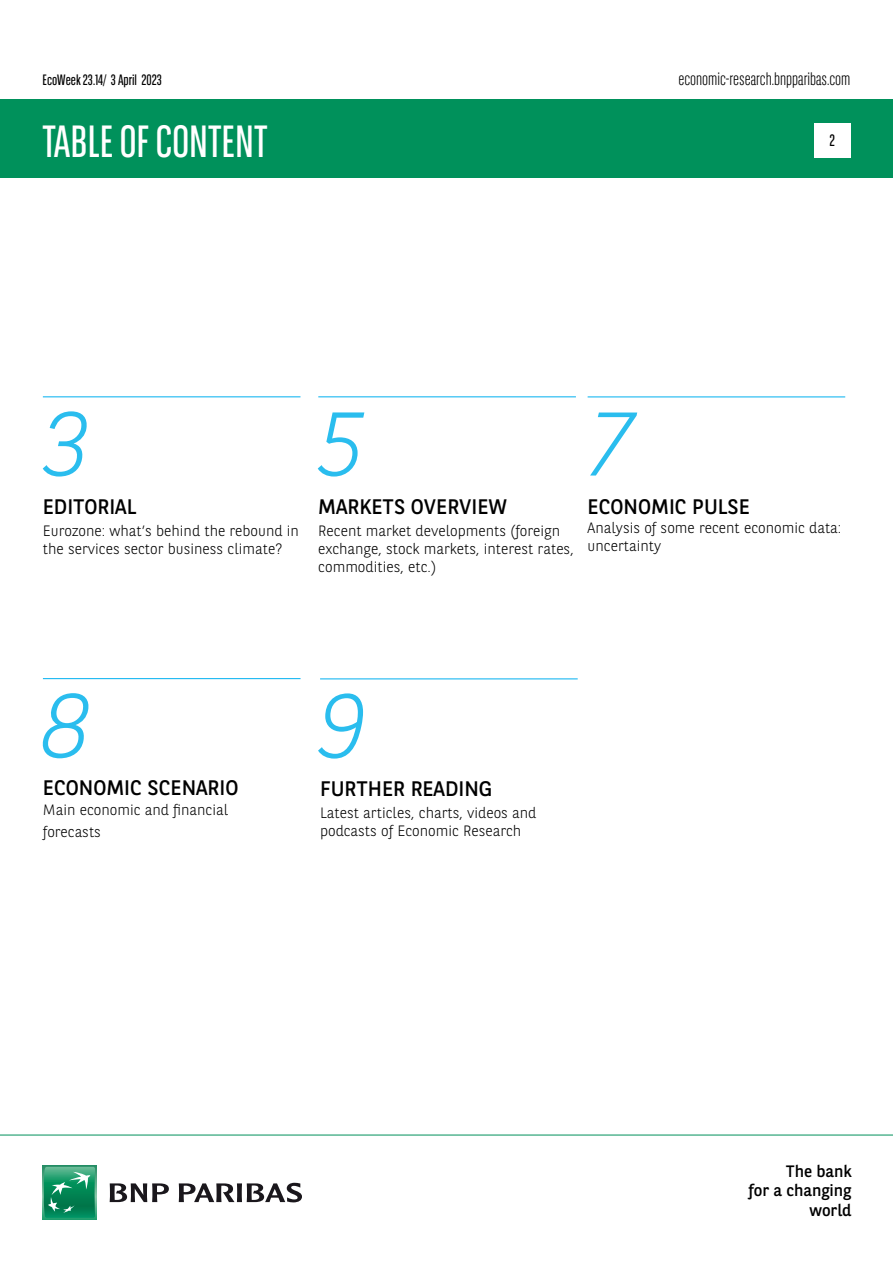
<style>
.page{position:relative;width:893px;height:1263px;background:#fff}
.page>*{position:absolute;margin:0;border:0;box-sizing:border-box;transform-origin:0 0}
.t1{font:italic 300 90px "BNPP Sans";color:#2abdee}
.t2{font:45px "BNPP Sans Condensed";color:#fff}
.t3{font:21px "BNPP Sans";color:#000}
.t4{font:300 18px "BNPP Sans Condensed";color:#000}
.t5{font:16.5px/19.8px "BNPP Sans";color:#000;text-align:right}
.t6{font:16.5px "BNPP Sans Condensed";color:#000}
.t7{font:300 15px/18px "BNPP Sans";color:#000}
.t8{font:15px "BNPP Sans Condensed";color:#000}
</style>
<div class="page">
<div style="left:1px;top:99px;width:892px;height:78px;background:#00915b"></div>
<svg style="left:43px;top:1166px;width:53px;height:53px"></svg>
<svg style="left:44px;top:1167px;width:51px;height:51px;background:#26996e"></svg>
<svg style="left:110px;top:1183px;width:59px;height:19px"></svg>
<svg style="left:179px;top:1183px;width:123px;height:19px"></svg>
<hr style="left:0;top:1135px;width:893px;height:1px;background:#00915b">
<div style="left:814px;top:123px;width:36px;height:34px;background:#fff"></div>
<hr style="left:320px;top:678px;width:258px;height:1px;background:#00b0f0">
<hr style="left:43px;top:396px;width:257px;height:1px;background:#00b0f0">
<hr style="left:318px;top:396px;width:258px;height:1px;background:#00b0f0">
<hr style="left:588px;top:396px;width:257px;height:1px;background:#00b0f0">
<hr style="left:43px;top:678px;width:258px;height:1px;background:#00b0f0">
<p class="t8" style="left:43px;top:70px;width:121px">EcoWeek 23.14/ 3 April 2023</p>
<p class="t4" style="left:678px;top:67px;width:174px">economic-research.bnpparibas.com</p>
<h2 class="t2" style="left:43px;top:113px;width:227px">TABLE OF CONTENT</h2>
<p class="t6" style="left:829px;top:130px;width:7px">2</p>
<h1 class="t1" style="left:42px;top:383px;width:49px">3</h1>
<h3 class="t3" style="left:43px;top:492px;width:95px">EDITORIAL</h3>
<p class="t7" style="left:43px;top:521px;width:257px">Eurozone: what’s behind the rebound in the services sector business climate?</p>
<h1 class="t1" style="left:318px;top:383px;width:49px">5</h1>
<h3 class="t3" style="left:318px;top:492px;width:190px">MARKETS OVERVIEW</h3>
<p class="t7" style="left:318px;top:521px;width:257px">Recent market developments (foreign exchange, stock markets, interest rates, commodities, etc.)</p>
<h1 class="t1" style="left:587px;top:383px;width:49px">7</h1>
<h3 class="t3" style="left:588px;top:492px;width:164px">ECONOMIC PULSE</h3>
<p class="t7" style="left:588px;top:518px;width:255px">Analysis of some recent economic data: uncertainty</p>
<h1 class="t1" style="left:43px;top:664px;width:49px">8</h1>
<h3 class="t3" style="left:43px;top:774px;width:197px">ECONOMIC SCENARIO</h3>
<p class="t7" style="left:43px;top:798px;width:187px;line-height:22.2px">Main economic and financial forecasts</p>
<h1 class="t1" style="left:320px;top:665px;width:49px">9</h1>
<h3 class="t3" style="left:320px;top:774px;width:174px">FURTHER READING</h3>
<p class="t7" style="left:320px;top:803px;width:218px">Latest articles, charts, videos and podcasts of Economic Research</p>
<p class="t5" style="left:748px;top:1160px;width:104px">The bank<br>for a changing world</p>
</div>
